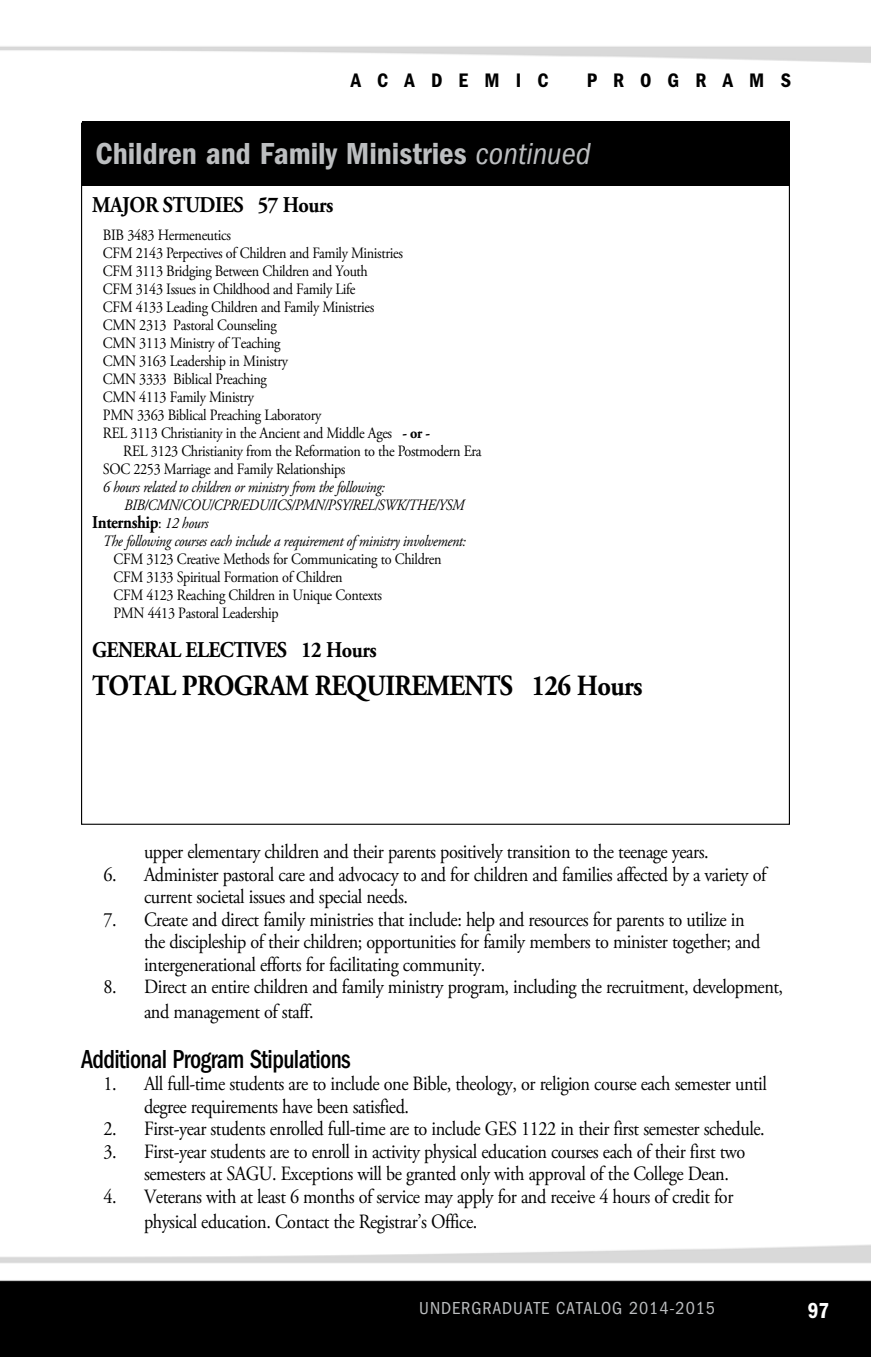
<style>
.page{position:relative;width:871px;height:1357px;background:#fff}
.page>*{position:absolute;margin:0;border:0;box-sizing:border-box;transform-origin:0 0}
.t1{font:31.5px "ITC Franklin Gothic Std Dm Cd";color:#bcbec0}
.t2{font:700 29.25px "Adobe Garamond Pro";letter-spacing:-.025em;color:#000;scale:.9 1}
.t3{font:500 condensed 27px "ITC Franklin Gothic Std";letter-spacing:-.025em;color:#000;scale:.9 1}
.t4{font:700 22.5px "Adobe Garamond Pro";letter-spacing:-.025em;color:#000;scale:.9 1}
.t5{font:22.5px "ITC Franklin Gothic Std Dm Cd";color:#fff;scale:.95 1}
.t6{font:20.25px/22.5px "Adobe Garamond Pro";letter-spacing:-.025em;color:#000;scale:.9 1}
.t7{font:20.25px "ITC Franklin Gothic Std Dm Cd";letter-spacing:.8em;color:#000}
.t8{font:condensed 18px "ITC Franklin Gothic Std";letter-spacing:.05em;color:#bcbec0}
.t9{font:700 18px "Adobe Garamond Pro";letter-spacing:-.025em;color:#000;scale:.9 1}
.t10{font:15.75px/18px "Adobe Garamond Pro";letter-spacing:-.025em;color:#000;scale:.9 1}
.t11{font:italic 15.75px/18px "Adobe Garamond Pro";letter-spacing:-.025em;color:#000;scale:.9 1}
.s1{font-family:"ITC Franklin Gothic Std";font-style:italic;font-stretch:condensed}
.s2{font-weight:700}
.s3{font-weight:400;font-size:15.75px}
.s4{font-weight:400;font-style:italic;font-size:15.75px}
</style>
<div class="page">
<img style="left:0;top:46px;width:871px;height:1311px">
<div style="left:82px;top:122px;width:708px;height:64px;background:#000"></div>
<p class="t7" style="left:351px;top:69px;width:199px">ACADEMIC</p>
<p class="t7" style="left:587px;top:69px;width:206px">PROGRAMS</p>
<h1 class="t1" style="left:95px;top:136px;width:497px">Children and Family Ministries <span class="s1">continued</span></h1>
<p class="t4" style="left:92px;top:192px;width:269px">MAJOR STUDIES 57 Hours</p>
<p class="t10" style="left:103px;top:227px;width:144px">BIB 3483 Hermeneutics</p>
<p class="t10" style="left:103px;top:245px;width:335px">CFM 2143 Perpectives of Children and Family Ministries</p>
<p class="t10" style="left:103px;top:263px;width:296px">CFM 3113 Bridging Between Children and Youth</p>
<p class="t10" style="left:103px;top:281px;width:282px">CFM 3143 Issues in Childhood and Family Life</p>
<p class="t10" style="left:103px;top:299px;width:303px">CFM 4133 Leading Children and Family Ministries</p>
<p class="t10" style="left:103px;top:317px;width:195px">CMN 2313 Pastoral Counseling</p>
<p class="t10" style="left:103px;top:335px;width:199px">CMN 3113 Ministry of Teaching</p>
<p class="t10" style="left:103px;top:353px;width:207px">CMN 3163 Leadership in Ministry</p>
<p class="t10" style="left:103px;top:371px;width:184px">CMN 3333 Biblical Preaching</p>
<p class="t10" style="left:103px;top:389px;width:169px">CMN 4113 Family Ministry</p>
<p class="t10" style="left:103px;top:407px;width:244px">PMN 3363 Biblical Preaching Laboratory</p>
<p class="t10" style="left:103px;top:425px;width:365px">REL 3113 Christianity in the Ancient and Middle Ages <span class="s2">- or -</span></p>
<p class="t10" style="left:123px;top:443px;width:400px">REL 3123 Christianity from the Reformation to the Postmodern Era</p>
<p class="t10" style="left:103px;top:461px;width:271px">SOC 2253 Marriage and Family Relationships</p>
<p class="t11" style="left:124px;top:479px;width:380px;text-indent:-21px">6 hours related to children or ministry from the following:<br>BIB/CMN/COU/CPR/EDU/ICS/PMN/PSY/REL/SWK/THE/YSM</p>
<p class="t9" style="left:92px;top:512px;width:131px">Internship<span class="s3">:</span> <span class="s4">12 hours</span></p>
<p class="t11" style="left:103px;top:533px;width:405px">The following courses each include a requirement of ministry involvement:</p>
<p class="t10" style="left:114px;top:551px;width:366px">CFM 3123 Creative Methods for Communicating to Children CFM 3133 Spiritual Formation of Children<br>CFM 4123 Reaching Children in Unique Contexts<br>PMN 4413 Pastoral Leadership</p>
<p class="t4" style="left:92px;top:636px;width:317px">GENERAL ELECTIVES 12 Hours</p>
<h2 class="t2" style="left:92px;top:669px;width:613px">TOTAL PROGRAM REQUIREMENTS 126 Hours</h2>
<p class="t6" style="left:144px;top:841px;width:629px">upper elementary children and their parents positively transition to the teenage years.</p>
<p class="t6" style="left:144px;top:864px;width:693px;text-indent:-40px">6. Administer pastoral care and advocacy to and for children and families affected by a variety of current societal issues and special needs.</p>
<p class="t6" style="left:144px;top:909px;width:686px;text-indent:-40px">7. Create and direct family ministries that include: help and resources for parents to utilize in the discipleship of their children; opportunities for family members to minister together; and intergenerational efforts for facilitating community.</p>
<p class="t6" style="left:144px;top:975px;width:711px;line-height:24.8px;text-indent:-40px">8. Direct an entire children and family ministry program, including the recruitment, development, and management of staff.</p>
<h3 class="t3" style="left:81px;top:1043px;width:301px">Additional Program Stipulations</h3>
<p class="t6" style="left:144px;top:1073px;width:693px;text-indent:-40px">1. All full-time students are to include one Bible, theology, or religion course each semester until degree requirements have been satisfied.</p>
<p class="t6" style="left:104px;top:1118px;width:736px">2. First-year students enrolled full-time are to include GES 1122 in their first semester schedule.</p>
<p class="t6" style="left:144px;top:1141px;width:669px;text-indent:-40px">3. First-year students are to enroll in activity physical education courses each of their first two semesters at SAGU. Exceptions will be granted only with approval of the College Dean.</p>
<p class="t6" style="left:144px;top:1184px;width:656px;line-height:24.8px;text-indent:-40px">4. Veterans with at least 6 months of service may apply for and receive 4 hours of credit for physical education. Contact the Registrar’s Office.</p>
<p class="t8" style="left:419px;top:1298px;width:297px">UNDERGRADUATE CATALOG 2014-2015</p>
<p class="t5" style="left:807px;top:1298px;width:24px">97</p>
</div>
